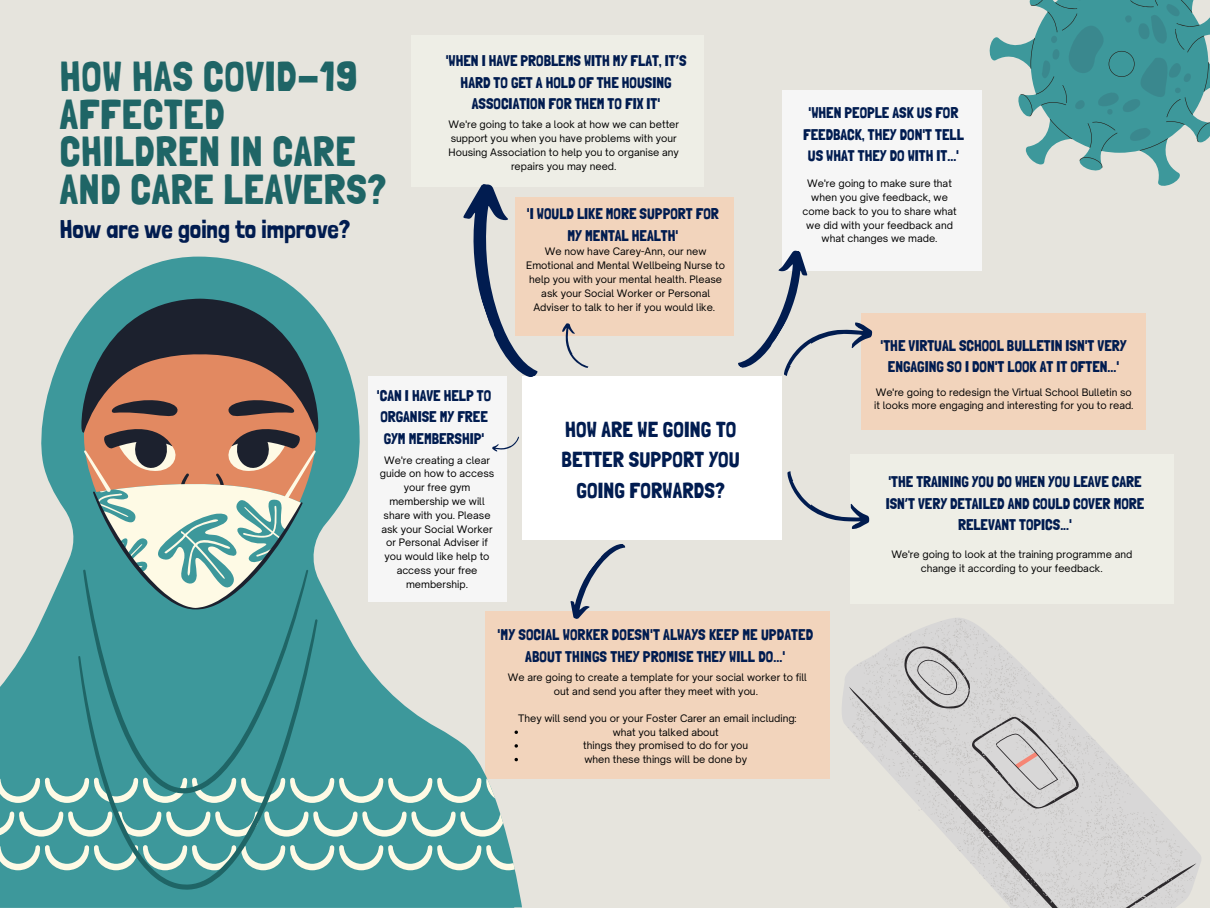
<style>
.page{position:relative;width:1210px;height:908px;background:#fff}
.page>*{position:absolute;margin:0;border:0;box-sizing:border-box;transform-origin:0 0}
.t1{font:41.82px/37.5px "Londrina Solid";letter-spacing:.02em;color:#1f6566}
.t2{font:25.45px "Londrina Solid";color:#011c50}
.t3{font:21.7px/30.2px "Londrina Solid";letter-spacing:.005em;color:#011c50;text-align:center}
.t4{font:15.47px/21.5px "Londrina Solid";color:#011c50;text-align:center}
.t5{font:9.87px/13.8px "Open Sauce One";color:#000;text-align:center}
</style>
<div class="page">
<div style="left:0;top:0;width:1210px;height:907px;background:#e6e4dd"></div>
<div style="left:485px;top:611px;width:344px;height:167px;background:#f2d4bc"></div>
<div style="left:522px;top:376px;width:260px;height:163px;background:#fff"></div>
<div style="left:411px;top:35px;width:292px;height:151px;background:#eeeee6"></div>
<div style="left:782px;top:91px;width:199px;height:180px;background:#f6f6f6"></div>
<div style="left:861px;top:312px;width:284px;height:117px;background:#f2d4bc"></div>
<svg style="left:738px;top:250px;width:138px;height:126px"></svg>
<svg style="left:560px;top:539px;width:73px;height:80px"></svg>
<svg style="left:989px;top:0;width:221px;height:186px"></svg>
<svg style="left:846px;top:618px;width:156px;height:111px"></svg>
<svg style="left:849px;top:646px;width:347px;height:261px;fill:#d8d7d7"></svg>
<svg style="left:0;top:256px;width:522px;height:651px"></svg>
<svg style="left:0;top:431px;width:515px;height:439px;fill:#3d989b"></svg>
<svg style="left:81px;top:298px;width:237px;height:271px;background:#8a8579"></svg>
<svg style="left:78px;top:569px;width:240px;height:320px;background:#4d9d9e"></svg>
<svg style="left:514px;top:730px;width:4px;height:3px"></svg>
<svg style="left:514px;top:744px;width:4px;height:3px"></svg>
<svg style="left:514px;top:757px;width:4px;height:4px"></svg>
<div style="left:850px;top:454px;width:323px;height:149px;background:#eeeee6"></div>
<svg style="left:787px;top:471px;width:83px;height:58px"></svg>
<div style="left:515px;top:198px;width:219px;height:138px;background:#f2d4bc"></div>
<svg style="left:447px;top:184px;width:142px;height:200px"></svg>
<div style="left:368px;top:376px;width:138px;height:226px;background:#f6f6f6"></div>
<svg style="left:492px;top:436px;width:29px;height:17px"></svg>
<p class="t1" style="left:60px;top:58px;width:328px">HOW HAS COVID-19<br>AFFECTED<br>CHILDREN IN CARE<br>AND CARE LEAVERS?</p>
<p class="t2" style="left:60px;top:214px;width:292px">How are we going to improve?</p>
<p class="t4" style="left:446px;top:50px;width:242px">'WHEN I HAVE PROBLEMS WITH MY FLAT, IT’S<br>HARD TO GET A HOLD OF THE HOUSING<br>ASSOCIATION FOR THEM TO FIX IT'</p>
<p class="t5" style="left:448px;top:117px;width:232px">We're going to take a look at how we can better support you when you have problems with your Housing Association to help you to organise any repairs you may need.</p>
<p class="t4" style="left:527px;top:203px;width:193px">'I WOULD LIKE MORE SUPPORT FOR<br>MY MENTAL HEALTH'</p>
<p class="t5" style="left:526px;top:245px;width:200px">We now have Carey-Ann, our new Emotional and Mental Wellbeing Nurse to help you with your mental health. Please ask your Social Worker or Personal Adviser to talk to her if you would like.</p>
<p class="t4" style="left:377px;top:384px;width:116px;text-align:left">'CAN I HAVE HELP TO<br>ORGANISE MY FREE<br>GYM MEMBERSHIP'</p>
<p class="t5" style="left:380px;top:453px;width:116px">We're creating a clear guide on how to access your free gym membership we will share with you. Please ask your Social Worker or Personal Adviser if you would like help to access your free membership.</p>
<p class="t3" style="left:561px;top:414px;width:180px">HOW ARE WE GOING TO<br>BETTER SUPPORT YOU<br>GOING FORWARDS?</p>
<p class="t4" style="left:803px;top:102px;width:162px">'WHEN PEOPLE ASK US FOR<br>FEEDBACK, THEY DON'T TELL<br>US WHAT THEY DO WITH IT...'</p>
<p class="t5" style="left:802px;top:176px;width:156px">We're going to make sure that when you give feedback, we come back to you to share what we did with your feedback and what changes we made.</p>
<p class="t4" style="left:880px;top:334px;width:247px">'THE VIRTUAL SCHOOL BULLETIN ISN'T VERY<br>ENGAGING SO I DON'T LOOK AT IT OFTEN...'</p>
<p class="t5" style="left:874px;top:385px;width:261px;text-align:left">We're going to redesign the Virtual School Bulletin so it looks more engaging and interesting for you to read.</p>
<p class="t4" style="left:885px;top:470px;width:260px">'THE TRAINING YOU DO WHEN YOU LEAVE CARE<br>ISN’T VERY DETAILED AND COULD COVER MORE<br>RELEVANT TOPICS...'</p>
<p class="t5" style="left:891px;top:547px;width:242px">We're going to look at the training programme and change it according to your feedback.</p>
<p class="t4" style="left:497px;top:624px;width:317px;line-height:21.7px">'MY SOCIAL WORKER DOESN'T ALWAYS KEEP ME UPDATED<br>ABOUT THINGS THEY PROMISE THEY WILL DO...'</p>
<p class="t5" style="left:508px;top:670px;width:301px;line-height:13.6px">We are going to create a template for your social worker to fill out and send you after they meet with you.</p>
<p class="t5" style="left:518px;top:711px;width:280px">They will send you or your Foster Carer an email including:</p>
<p class="t5" style="left:612px;top:724px;width:108px">what you talked about</p>
<p class="t5" style="left:583px;top:738px;width:166px">things they promised to do for you</p>
<p class="t5" style="left:584px;top:752px;width:164px">when these things will be done by</p>
</div>
